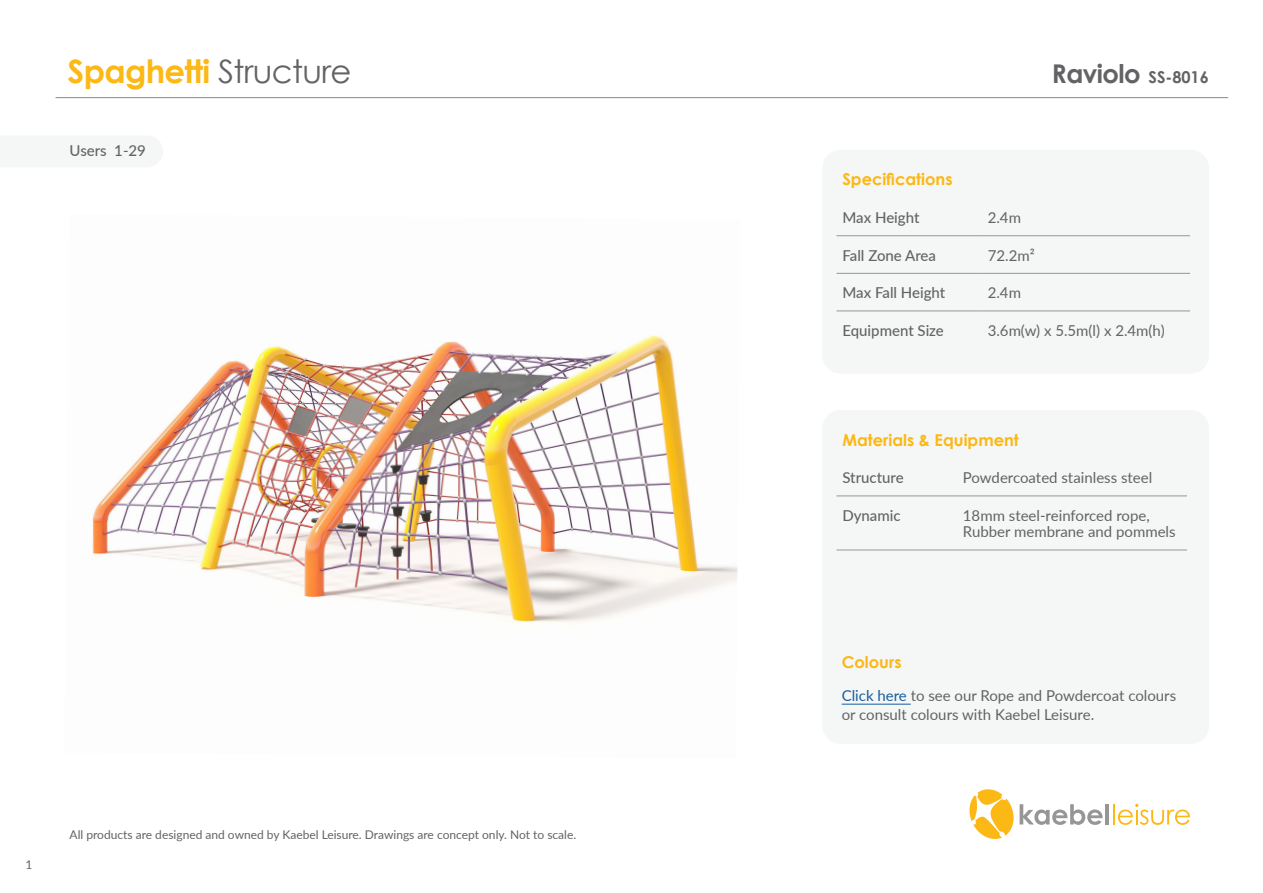
<style>
.page{position:relative;width:1263px;height:893px;background:#fff}
.page>*{position:absolute;margin:0;border:0;box-sizing:border-box;transform-origin:0 0}
.t1{font:700 32.25px "Century Gothic";letter-spacing:-.02em;color:#fcb814}
.t2{font:700 25.8px "Century Gothic";letter-spacing:-.02em;color:#636366}
.t3{font:700 16.35px "Century Gothic";color:#fcb814}
.t4{font:15px/19.5px "Lato";color:#636366}
.t5{font:500 15px "Lato";color:#636366}
.t6{font:12px "Lato";color:#636366}
.s1{font-weight:400;color:#636366}
.s2{font-size:16.35px}
.s3{color:#175d9e}
</style>
<div class="page">
<svg style="left:969px;top:789px;width:133px;height:50px"></svg>
<hr style="left:1105px;top:804px;width:3px;height:20px;background:#969697">
<hr style="left:1113px;top:804px;width:2px;height:20px;background:#fcb814">
<svg style="left:1118px;top:804px;width:72px;height:21px"></svg>
<hr style="left:56px;top:97px;width:1172px;height:1px;background:#969697">
<img style="left:92px;top:335px;width:646px;height:287px">
<div style="left:822px;top:410px;width:387px;height:334px;background:#f5f6f6;border-radius:18px"></div>
<hr style="left:836px;top:495px;width:121px;height:1px;background:#969697">
<hr style="left:957px;top:495px;width:230px;height:1px;background:#969697">
<hr style="left:836px;top:550px;width:121px;height:1px;background:#969697">
<hr style="left:957px;top:550px;width:230px;height:1px;background:#969697">
<div style="left:822px;top:150px;width:387px;height:224px;background:#f5f6f6;border-radius:18px"></div>
<hr style="left:836px;top:235px;width:146px;height:1px;background:#969697">
<hr style="left:982px;top:235px;width:208px;height:1px;background:#969697">
<hr style="left:836px;top:273px;width:146px;height:1px;background:#969697">
<hr style="left:982px;top:273px;width:208px;height:1px;background:#969697">
<hr style="left:836px;top:311px;width:146px;height:1px;background:#969697">
<hr style="left:982px;top:311px;width:208px;height:1px;background:#969697">
<hr style="left:842px;top:704px;width:69px;height:1px;background:#175d9e">
<p class="t1" style="left:68px;top:47px;width:285px">Spaghetti <span class="s1">Structure</span></p>
<p class="t2" style="left:1052px;top:54px;width:159px">Raviolo <span class="s2">SS-8016</span></p>
<p class="t5" style="left:70px;top:140px;width:78px">Users 1-29</p>
<p class="t3" style="left:842px;top:167px;width:112px">Specifications</p>
<p class="t5" style="left:842px;top:207px;width:79px">Max Height</p>
<p class="t4" style="left:988px;top:207px;width:35px">2.4m</p>
<p class="t5" style="left:842px;top:244px;width:95px">Fall Zone Area</p>
<p class="t4" style="left:988px;top:245px;width:48px">72.2m²</p>
<p class="t5" style="left:842px;top:282px;width:104px">Max Fall Height</p>
<p class="t4" style="left:988px;top:282px;width:35px">2.4m</p>
<p class="t5" style="left:842px;top:319px;width:103px">Equipment Size</p>
<p class="t4" style="left:988px;top:320px;width:179px">3.6m(w) x 5.5m(l) x 2.4m(h)</p>
<p class="t3" style="left:842px;top:427px;width:178px">Materials &amp; Equipment</p>
<p class="t5" style="left:842px;top:467px;width:63px">Structure</p>
<p class="t4" style="left:963px;top:467px;width:191px">Powdercoated stainless steel</p>
<p class="t5" style="left:842px;top:504px;width:60px">Dynamic</p>
<p class="t4" style="left:963px;top:505px;width:188px">18mm steel-reinforced rope,</p>
<p class="t4" style="left:963px;top:521px;width:214px">Rubber membrane and pommels</p>
<p class="t6" style="left:26px;top:856px;width:8px">1</p>
<p class="t6" style="left:70px;top:826px;width:508px">All products are designed and owned by Kaebel Leisure. Drawings are concept only. Not to scale.</p>
<p class="t3" style="left:842px;top:650px;width:61px">Colours</p>
<p class="t4" style="left:842px;top:685px;width:336px"><span class="s3">Click here</span> to see our Rope and Powdercoat colours or consult colours with Kaebel Leisure.</p>
</div>
